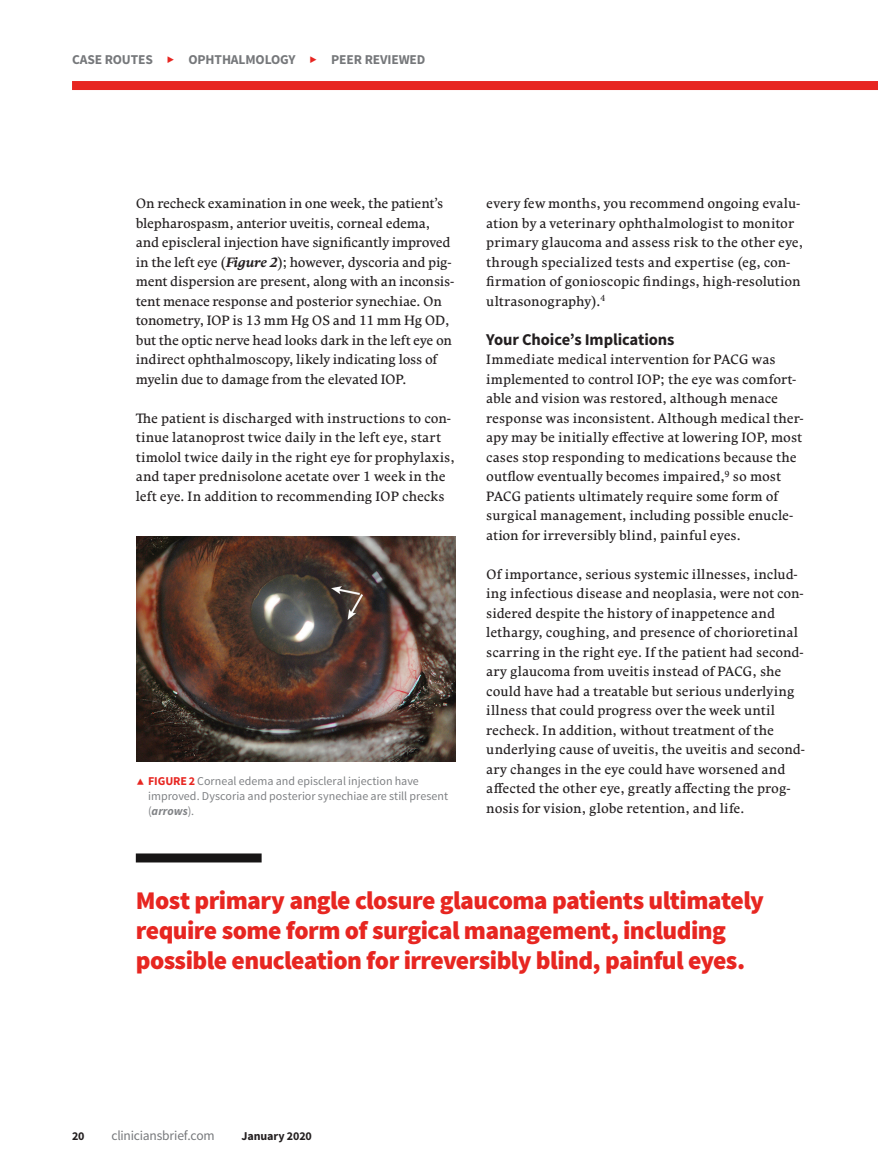
<style>
.page{position:relative;width:878px;height:1175px;background:#fff}
.page>*{position:absolute;margin:0;border:0;box-sizing:border-box;transform-origin:0 0}
.t1{font:900 25.5px/30px "Source Sans Pro";letter-spacing:-.025em;color:#e72621}
.t2{font:700 16.5px "Source Sans Pro";letter-spacing:-.01em;color:#231f20}
.t3{font:13.5px/19.5px "Comenia Serif Pro";color:#231f20}
.t4{font:700 13.5px "Source Sans Pro";letter-spacing:-.01em;color:#76787b}
.t5{font:13.5px "Source Sans Pro";letter-spacing:-.015em;color:#76787b}
.t6{font:12px/15px "Source Sans Pro";color:#808285}
.t7{font:700 12px "Source Sans Pro";letter-spacing:-.005em;color:#231f20}
.s1{font-weight:700;font-style:italic}
.s2{font-weight:700;color:#e72621}
</style>
<div class="page">
<div style="left:136px;top:853px;width:125px;height:9px;background:#171515"></div>
<img style="left:136px;top:536px;width:319px;height:225px">
<div style="left:72px;top:81px;width:806px;height:9px;background:#e72621"></div>
<p class="t4" style="left:72px;top:51px;width:82px">CASE ROUTES</p>
<p class="t4" style="left:188px;top:51px;width:109px">OPHTHALMOLOGY</p>
<p class="t4" style="left:331px;top:51px;width:96px">PEER REVIEWED</p>
<p class="t3" style="left:136px;top:194px;width:320px">On recheck examination in one week, the patient’s blepharospasm, anterior uveitis, corneal edema, and episcleral injection have significantly improved in the left eye (<span class="s1">Figure 2</span>); however, dyscoria and pig&shy;ment dispersion are present, along with an inconsis&shy;tent menace response and posterior synechiae. On tonometry, IOP is 13 mm Hg OS and 11 mm Hg OD, but the optic nerve head looks dark in the left eye on indirect ophthalmoscopy, likely indicating loss of myelin due to damage from the elevated IOP.</p>
<p class="t3" style="left:136px;top:408px;width:320px">The patient is discharged with instructions to con&shy;tinue latanoprost twice daily in the left eye, start timolol twice daily in the right eye for prophylaxis, and taper prednisolone acetate over 1 week in the left eye. In addition to recommending IOP checks</p>
<p class="t6" style="left:148px;top:774px;width:301px"><span class="s2">FIGURE 2</span> Corneal edema and episcleral injection have improved. Dyscoria and posterior synechiae are still present (<span class="s1">arrows</span>).</p>
<p class="t3" style="left:486px;top:193px;width:318px">every few months, you recommend ongoing evalu&shy;ation by a veterinary ophthalmologist to monitor primary glaucoma and assess risk to the other eye, through specialized tests and expertise (eg, con&shy;firmation of gonioscopic findings, high-resolution ultrasonography).<sup>4</sup></p>
<p class="t2" style="left:486px;top:329px;width:190px">Your Choice’s Implications</p>
<p class="t3" style="left:486px;top:350px;width:319px">Immediate medical intervention for PACG was implemented to control IOP; the eye was comfort&shy;able and vision was restored, although menace response was inconsistent. Although medical ther&shy;apy may be initially effective at lowering IOP, most cases stop responding to medications because the outflow eventually becomes impaired,<sup>9</sup> so most PACG patients ultimately require some form of surgical management, including possible enucle&shy;ation for irreversibly blind, painful eyes.</p>
<p class="t3" style="left:486px;top:564px;width:320px">Of importance, serious systemic illnesses, includ&shy;ing infectious disease and neoplasia, were not con&shy;sidered despite the history of inappetence and lethargy, coughing, and presence of chorioretinal scarring in the right eye. If the patient had second&shy;ary glaucoma from uveitis instead of PACG, she could have had a treatable but serious underlying illness that could progress over the week until recheck. In addition, without treatment of the underlying cause of uveitis, the uveitis and second&shy;ary changes in the eye could have worsened and affected the other eye, greatly affecting the prog&shy;nosis for vision, globe retention, and life.</p>
<h1 class="t1" style="left:136px;top:886px;width:629px">Most primary angle closure glaucoma patients ultimately require some form of surgical management, including possible enucleation for irreversibly blind, painful eyes.</h1>
<p class="t7" style="left:72px;top:1128px;width:14px">20</p>
<p class="t5" style="left:111px;top:1127px;width:105px">cliniciansbrief.com</p>
<p class="t7" style="left:241px;top:1128px;width:72px">January 2020</p>
</div>
